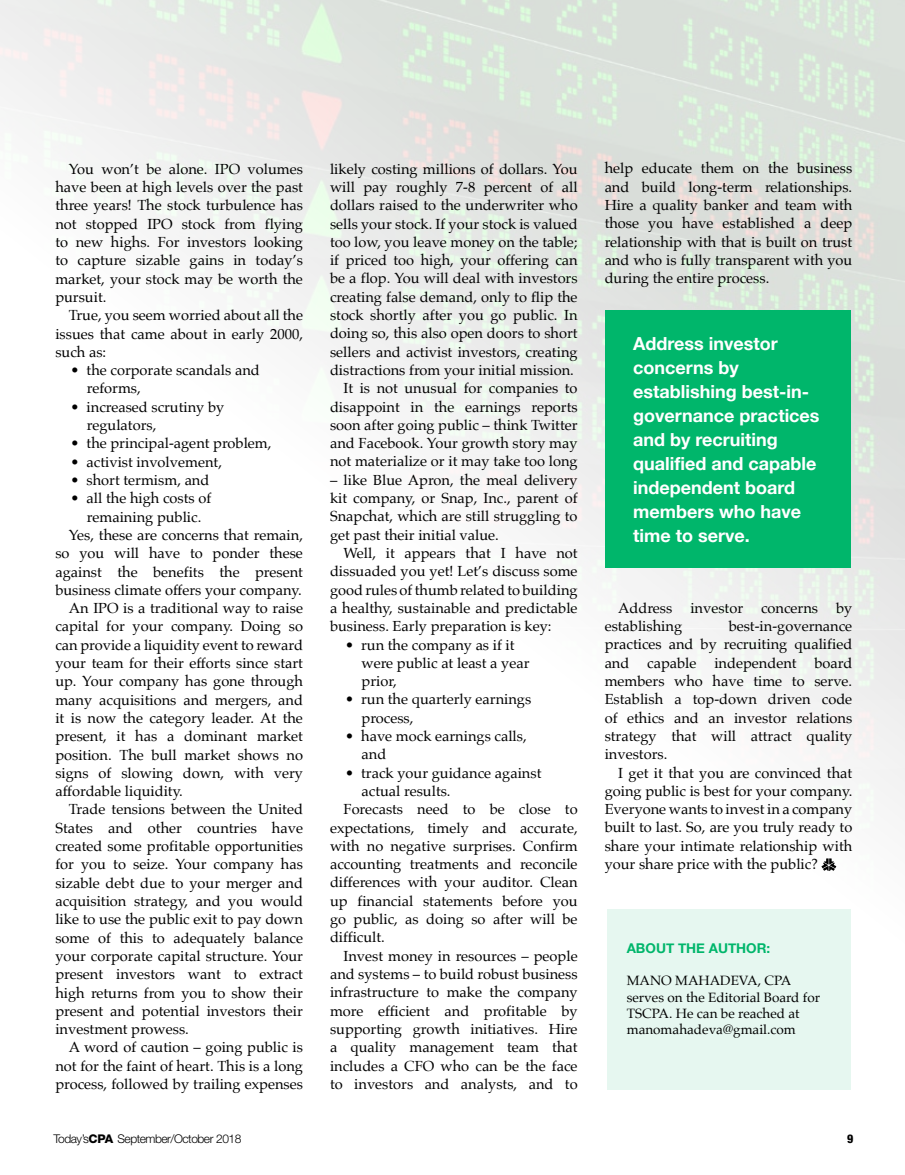
<style>
.page{position:relative;width:905px;height:1175px;background:#fff}
.page>*{position:absolute;margin:0;border:0;box-sizing:border-box;transform-origin:0 0}
.t1{font:700 18px/24px "Helvetica Neue";color:#fff}
.t2{font:14.7px/18.3px "Palatino";color:#000;text-align:justify}
.t3{font:13.5px/16.2px "Palatino";color:#000}
.t4{font:700 13.5px "Helvetica Neue";color:#00b66b}
.t5{font:300 12px "Helvetica Neue LT Std";letter-spacing:-.04em;color:#000}
.t6{font:800 condensed 12px "Helvetica Neue LT Std";color:#000}
.s1{font-weight:800}
</style>
<div class="page">
<img style="left:0;top:0;width:904px;height:1015px">
<svg style="left:821px;top:858px;width:15px;height:13px"></svg>
<div style="left:605px;top:310px;width:245px;height:258px;background:#00b66b"></div>
<div style="left:608px;top:909px;width:242px;height:181px;background:#e6f7f0"></div>
<p class="t2" style="left:55px;top:160px;width:249px;text-indent:13px">You won’t be alone. IPO volumes have been at high levels over the past three years! The stock turbulence has not stopped IPO stock from flying to new highs. For investors looking to capture sizable gains in today’s market, your stock may be worth the pursuit.</p>
<p class="t2" style="left:55px;top:306px;width:249px;text-indent:13px">True, you seem worried about all the issues that came about in early 2000, such as:</p>
<p class="t2" style="left:87px;top:361px;width:174px;text-indent:-16px">• the corporate scandals and reforms,</p>
<p class="t2" style="left:87px;top:397px;width:139px;text-indent:-16px">• increased scrutiny by regulators,</p>
<p class="t2" style="left:70px;top:434px;width:203px">• the principal-agent problem,</p>
<p class="t2" style="left:70px;top:452px;width:153px">• activist involvement,</p>
<p class="t2" style="left:70px;top:471px;width:140px">• short termism, and</p>
<p class="t2" style="left:70px;top:489px;width:142px">• all the high costs of</p>
<p class="t2" style="left:87px;top:507px;width:116px">remaining public.</p>
<p class="t2" style="left:69px;top:525px;width:236px">Yes, these are concerns that remain,</p>
<p class="t2" style="left:55px;top:544px;width:249px">so you will have to ponder these</p>
<p class="t2" style="left:55px;top:562px;width:249px">against the benefits the present</p>
<p class="t2" style="left:55px;top:580px;width:248px">business climate offers your company.</p>
<p class="t2" style="left:69px;top:599px;width:236px">An IPO is a traditional way to raise</p>
<p class="t2" style="left:55px;top:617px;width:249px">capital for your company. Doing so</p>
<p class="t2" style="left:55px;top:635px;width:249px">can provide a liquidity event to reward</p>
<p class="t2" style="left:55px;top:654px;width:249px">your team for their efforts since start</p>
<p class="t2" style="left:55px;top:672px;width:249px">up. Your company has gone through</p>
<p class="t2" style="left:55px;top:690px;width:249px">many acquisitions and mergers, and</p>
<p class="t2" style="left:55px;top:708px;width:249px">it is now the category leader. At the</p>
<p class="t2" style="left:55px;top:727px;width:249px">present, it has a dominant market</p>
<p class="t2" style="left:55px;top:745px;width:249px">position. The bull market shows no</p>
<p class="t2" style="left:55px;top:763px;width:249px">signs of slowing down, with very</p>
<p class="t2" style="left:55px;top:782px;width:129px">affordable liquidity.</p>
<p class="t2" style="left:69px;top:800px;width:235px">Trade tensions between the United</p>
<p class="t2" style="left:55px;top:818px;width:249px">States and other countries have</p>
<p class="t2" style="left:55px;top:836px;width:249px">created some profitable opportunities</p>
<p class="t2" style="left:55px;top:855px;width:249px">for you to seize. Your company has</p>
<p class="t2" style="left:55px;top:873px;width:249px">sizable debt due to your merger and</p>
<p class="t2" style="left:55px;top:891px;width:249px">acquisition strategy, and you would</p>
<p class="t2" style="left:55px;top:910px;width:249px">like to use the public exit to pay down</p>
<p class="t2" style="left:55px;top:928px;width:249px">some of this to adequately balance</p>
<p class="t2" style="left:55px;top:946px;width:249px">your corporate capital structure. Your</p>
<p class="t2" style="left:55px;top:965px;width:249px">present investors want to extract</p>
<p class="t2" style="left:55px;top:983px;width:249px">high returns from you to show their</p>
<p class="t2" style="left:55px;top:1001px;width:249px">present and potential investors their</p>
<p class="t2" style="left:55px;top:1019px;width:135px">investment prowess.</p>
<p class="t2" style="left:69px;top:1038px;width:236px">A word of caution – going public is</p>
<p class="t2" style="left:55px;top:1056px;width:249px">not for the faint of heart. This is a long</p>
<p class="t2" style="left:55px;top:1074px;width:249px">process, followed by trailing expenses</p>
<p class="t2" style="left:330px;top:159px;width:249px;text-align:right">likely costing millions of dollars. You will pay roughly 7-8 percent of all dollars raised to the underwriter who sells your stock. If your stock is valued too low, you leave money on the table; if priced too high, your offering can be a flop. You will deal with investors creating false demand, only to flip the stock shortly after you go public. In doing so, this also open doors to short sellers and activist investors, creating distractions from your initial mission.<br>It is not unusual for companies to disappoint in the earnings reports soon after going public – think Twitter and Facebook. Your growth story may not materialize or it may take too long</p>
<p class="t2" style="left:330px;top:470px;width:249px">– like Blue Apron, the meal delivery kit company, or Snap, Inc., parent of Snapchat, which are still struggling to get past their initial value.</p>
<p class="t2" style="left:330px;top:544px;width:249px;text-indent:13px">Well, it appears that I have not dissuaded you yet! Let’s discuss some good rules of thumb related to building a healthy, sustainable and predictable business. Early preparation is key:</p>
<p class="t2" style="left:361px;top:635px;width:169px;text-align:left;text-indent:-16px">• run the company as if it were public at least a year prior,</p>
<p class="t2" style="left:361px;top:690px;width:171px;text-indent:-16px">• run the quarterly earnings process,</p>
<p class="t2" style="left:361px;top:727px;width:167px;text-indent:-16px">• have mock earnings calls, and</p>
<p class="t2" style="left:345px;top:763px;width:198px">• track your guidance against</p>
<p class="t2" style="left:361px;top:781px;width:91px">actual results.</p>
<p class="t2" style="left:343px;top:800px;width:236px">Forecasts need to be close to</p>
<p class="t2" style="left:330px;top:818px;width:249px">expectations, timely and accurate,</p>
<p class="t2" style="left:330px;top:836px;width:249px">with no negative surprises. Confirm</p>
<p class="t2" style="left:330px;top:855px;width:249px">accounting treatments and reconcile</p>
<p class="t2" style="left:330px;top:873px;width:249px">differences with your auditor. Clean</p>
<p class="t2" style="left:330px;top:891px;width:249px">up financial statements before you</p>
<p class="t2" style="left:330px;top:909px;width:249px">go public, as doing so after will be</p>
<p class="t2" style="left:330px;top:928px;width:56px">difficult.</p>
<p class="t2" style="left:343px;top:946px;width:236px">Invest money in resources – people</p>
<p class="t2" style="left:330px;top:964px;width:249px">and systems – to build robust business</p>
<p class="t2" style="left:330px;top:983px;width:249px">infrastructure to make the company</p>
<p class="t2" style="left:330px;top:1001px;width:249px">more efficient and profitable by</p>
<p class="t2" style="left:330px;top:1019px;width:249px">supporting growth initiatives. Hire</p>
<p class="t2" style="left:330px;top:1038px;width:249px">a quality management team that</p>
<p class="t2" style="left:330px;top:1056px;width:249px">includes a CFO who can be the face</p>
<p class="t2" style="left:330px;top:1074px;width:249px">to investors and analysts, and to</p>
<p class="t2" style="left:604px;top:159px;width:249px">help educate them on the business and build long-term relationships.<br>Hire a quality banker and team with those you have established a deep relationship with that is built on trust and who is fully transparent with you during the entire process.</p>
<p class="t1" style="left:633px;top:332px;width:188px">Address investor concerns by establishing best-in&shy;governance practices and by recruiting qualified and capable independent board members who have time to serve.</p>
<p class="t2" style="left:604px;top:598px;width:249px;text-indent:13px">Address investor concerns by establishing</p>
<p class="t2" style="left:604px;top:617px;width:249px;text-indent:124px">best-in-governance practices and by recruiting qualified and capable independent board members who have time to serve.<br>Establish a top-down driven code of ethics and an investor relations strategy that will attract quality investors.</p>
<p class="t2" style="left:604px;top:763px;width:249px;text-indent:13px">I get it that you are convinced that going public is best for your company.<br>Everyone wants to invest in a company built to last. So, are you truly ready to share your intimate relationship with your share price with the public?</p>
<p class="t4" style="left:626px;top:937px;width:145px">ABOUT THE AUTHOR:</p>
<p class="t3" style="left:626px;top:972px;width:195px">MANO MAHADEVA, CPA serves on the Editorial Board for<br>TSCPA. He can be reached at manomahadeva@gmail.com</p>
<p class="t5" style="left:53px;top:1131px;width:190px">Today’s<span class="s1">CPA</span> September/October 2018</p>
<p class="t6" style="left:847px;top:1131px;width:8px">9</p>
</div>
